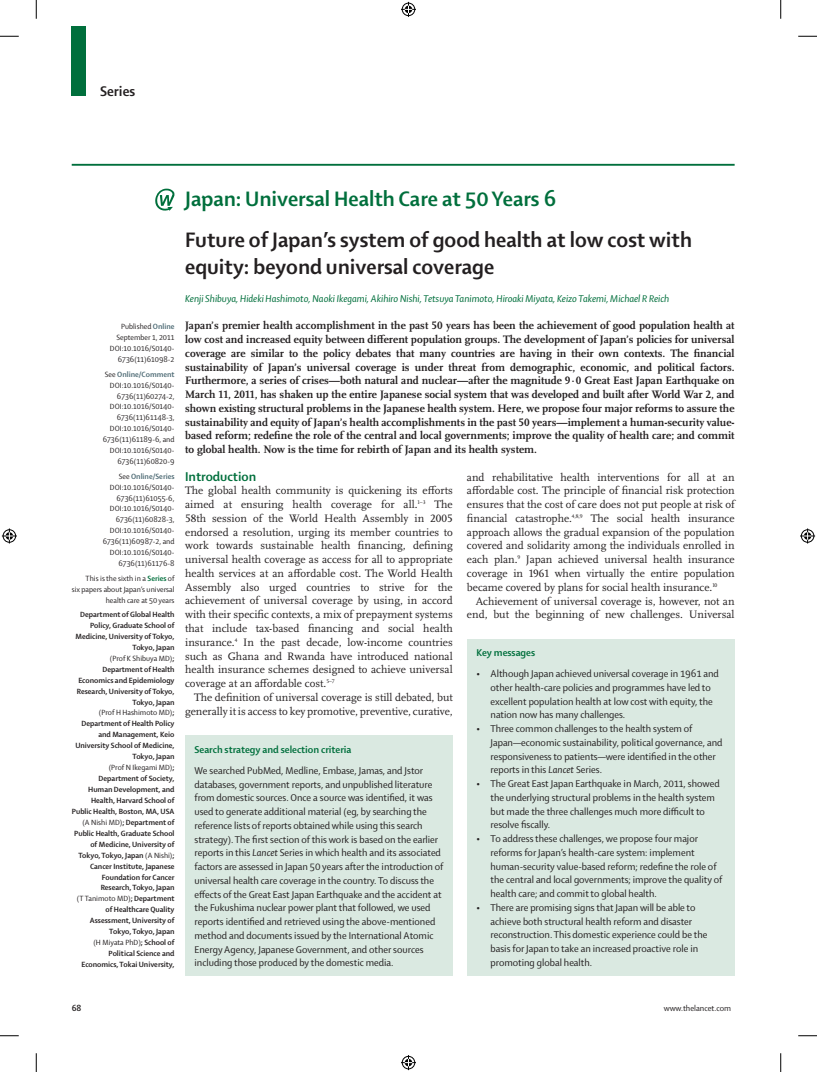
<style>
.page{position:relative;width:817px;height:1072px;background:#fff}
.page>*{position:absolute;margin:0;border:0;box-sizing:border-box;transform-origin:0 0}
.t1{font:700 22.5px/27.5px "Shaker 2 Lancet";color:#231f20}
.t2{font:700 22.5px "Shaker 2 Lancet";color:#006f3c}
.t3{font:700 15px "Shaker 2 Lancet";color:#231f20}
.t4{font:700 13.75px "Shaker 2 Lancet";color:#006f3c}
.t5{font:11.25px/13.8px "Scala Lancet Pro";letter-spacing:-.005em;color:#231f20;text-align:justify}
.t6{font:700 11.25px/13.8px "Scala Lancet Pro";color:#231f20;text-align:justify}
.t7{font:10.62px/13.8px "Shaker 2 Lancet";color:#231f20}
.t8{font:italic 10.62px "Shaker 2 Lancet";color:#006f3c}
.t9{font:700 10.62px "Shaker 2 Lancet";color:#006f3c}
.t10{font:8.75px "Shaker 2 Lancet";color:#231f20}
.t11{font:700 8.75px "Shaker 2 Lancet";color:#231f20}
.t12{font:700 8.12px/10.9px "Shaker 2 Lancet";color:#231f20;text-align:right}
.t13{font:8.12px/10.9px "Shaker 2 Lancet";color:#231f20;text-align:right}
.s1{font-weight:700;color:#4d6a74}
.s2{font-weight:700;color:#006f3c}
.s3{font-weight:400}
.s4{font-style:italic}
</style>
<div class="page">
<div style="left:72px;top:26px;width:14px;height:70px;background:#006f3c"></div>
<hr style="left:72px;top:164px;width:662px;height:2px;background:#006f3c">
<div style="left:467px;top:639px;width:267px;height:336px;background:#dae9e1"></div>
<div style="left:185px;top:735px;width:268px;height:241px;background:#dae9e1"></div>
<svg style="left:155px;top:189px;width:20px;height:22px"></svg>
<svg style="left:0;top:35px;width:19px;height:2px"></svg>
<svg style="left:798px;top:35px;width:19px;height:2px"></svg>
<svg style="left:0;top:1035px;width:19px;height:1px"></svg>
<svg style="left:798px;top:1035px;width:19px;height:1px"></svg>
<svg style="left:35px;top:0;width:2px;height:19px"></svg>
<svg style="left:35px;top:1053px;width:2px;height:19px"></svg>
<svg style="left:780px;top:0;width:1px;height:19px"></svg>
<svg style="left:780px;top:1053px;width:1px;height:19px"></svg>
<svg style="left:401px;top:2px;width:15px;height:15px"></svg>
<svg style="left:401px;top:1055px;width:15px;height:15px"></svg>
<svg style="left:2px;top:528px;width:15px;height:15px"></svg>
<svg style="left:800px;top:528px;width:15px;height:15px"></svg>
<h2 class="t3" style="left:100px;top:81px;width:37px">Series</h2>
<p class="t13" style="left:110px;top:321px;width:66px">Published <span class="s1">Online<br></span>September 1, 2011<br>DOI:10.1016/S0140-<br>6736(11)61098-2</p>
<p class="t13" style="left:103px;top:368px;width:73px">See <span class="s1">Online/Comment<br></span>DOI:10.1016/S0140-<br>6736(11)60274-2,<br>DOI:10.1016/S0140-<br>6736(11)61148-3,<br>DOI:10.1016/S0140-<br>6736(11)61189-6, and<br>DOI:10.1016/S0140-<br>6736(11)60820-9</p>
<p class="t13" style="left:103px;top:470px;width:73px">See <span class="s1">Online/Series<br></span>DOI:10.1016/S0140-<br>6736(11)61055-6,<br>DOI:10.1016/S0140-<br>6736(11)60828-3,<br>DOI:10.1016/S0140-<br>6736(11)60987-2, and<br>DOI:10.1016/S0140-<br>6736(11)61176-8</p>
<p class="t13" style="left:72px;top:572px;width:104px">This is the sixth in a <span class="s2">Series</span> of<br>six papers about Japan’s universal health care at 50 years</p>
<p class="t12" style="left:72px;top:608px;width:104px">Department of Global Health<br>Policy, Graduate School of<br>Medicine, University of Tokyo,<br>Tokyo, Japan<br><span class="s3">(Prof K Shibuya MD)</span>;<br>Department of Health<br>Economics and Epidemiology<br>Research, University of Tokyo,<br>Tokyo, Japan<br><span class="s3">(Prof H Hashimoto MD)</span>;<br>Department of Health Policy and Management, Keio<br>University School of Medicine,<br>Tokyo, Japan<br><span class="s3">(Prof N Ikegami MD)</span>;<br>Department of Society,<br>Human Development, and<br>Health, Harvard School of<br>Public Health, Boston, MA, USA <span class="s3">(A Nishi MD)</span>; Department of<br>Public Health, Graduate School of Medicine, University of<br>Tokyo, Tokyo, Japan <span class="s3">(A Nishi)</span>;<br>Cancer Institute, Japanese<br>Foundation for Cancer<br>Research, Tokyo, Japan<br><span class="s3">(T Tanimoto MD)</span>; Department of Healthcare Quality<br>Assessment, University of<br>Tokyo, Tokyo, Japan<br><span class="s3">(H Miyata PhD)</span>; School of<br>Political Science and<br>Economics, Tokai University,</p>
<h1 class="t2" style="left:185px;top:184px;width:372px">Japan: Universal Health Care at 50 Years 6</h1>
<h1 class="t1" style="left:185px;top:225px;width:508px">Future of Japan’s system of good health at low cost with equity: beyond universal coverage</h1>
<p class="t8" style="left:185px;top:291px;width:485px">Kenji Shibuya, Hideki Hashimoto, Naoki Ikegami, Akihiro Nishi, Tetsuya Tanimoto, Hiroaki Miyata, Keizo Takemi, Michael R Reich</p>
<p class="t6" style="left:185px;top:319px;width:551px">Japan’s premier health accomplishment in the past 50 years has been the achievement of good population health at low cost and increased equity between different population groups. The development of Japan’s policies for universal coverage are similar to the policy debates that many countries are having in their own contexts. The financial sustainability of Japan’s universal coverage is under threat from demographic, economic, and political factors.<br>Furthermore, a series of crises—both natural and nuclear—after the magnitude 9·0 Great East Japan Earthquake on March 11, 2011, has shaken up the entire Japanese social system that was developed and built after World War 2, and shown existing structural problems in the Japanese health system. Here, we propose four major reforms to assure the sustainability and equity of Japan’s health accomplishments in the past 50 years—implement a human-security value&shy;based reform; redefine the role of the central and local governments; improve the quality of health care; and commit to global health. Now is the time for rebirth of Japan and its health system.</p>
<p class="t4" style="left:185px;top:467px;width:73px">Introduction</p>
<p class="t5" style="left:185px;top:484px;width:269px">The global health community is quickening its efforts aimed at ensuring health coverage for all.<sup>1–3</sup> The 58th session of the World Health Assembly in 2005 endorsed a resolution, urging its member countries to work towards sustainable health financing, defining universal health coverage as access for all to appropriate health services at an affordable cost. The World Health Assembly also urged countries to strive for the achievement of universal coverage by using, in accord with their specific contexts, a mix of prepayment systems that include tax-based financing and social health insurance.<sup>4</sup> In the past decade, low-income countries such as Ghana and Rwanda have introduced national health insurance schemes designed to achieve universal coverage at an affordable cost.<sup>5–7</sup></p>
<p class="t5" style="left:185px;top:690px;width:269px;text-align:right">The definition of universal coverage is still debated, but generally it is access to key promotive, preventive, curative,</p>
<p class="t5" style="left:467px;top:470px;width:269px">and rehabilitative health interventions for all at an affordable cost. The principle of financial risk protection ensures that the cost of care does not put people at risk of financial catastrophe.<sup>4,8,9</sup> The social health insurance approach allows the gradual expansion of the population covered and solidarity among the individuals enrolled in each plan.<sup>9</sup> Japan achieved universal health insurance coverage in 1961 when virtually the entire population became covered by plans for social health insurance.<sup>10</sup></p>
<p class="t5" style="left:467px;top:594px;width:269px;text-align:right">Achievement of universal coverage is, however, not an end, but the beginning of new challenges. Universal</p>
<p class="t9" style="left:476px;top:646px;width:60px">Key messages</p>
<p class="t7" style="left:490px;top:666px;width:230px;text-indent:-14px">• Although Japan achieved universal coverage in 1961 and other health-care policies and programmes have led to excellent population health at low cost with equity, the nation now has many challenges.</p>
<p class="t7" style="left:490px;top:721px;width:233px;text-indent:-14px">• Three common challenges to the health system of Japan—economic sustainability, political governance, and responsiveness to patients—were identified in the other reports in this <span class="s4">Lancet</span> Series.</p>
<p class="t7" style="left:490px;top:776px;width:231px;text-indent:-14px">• The Great East Japan Earthquake in March, 2011, showed the underlying structural problems in the health system but made the three challenges much more difficult to resolve fiscally.</p>
<p class="t7" style="left:490px;top:831px;width:233px;text-indent:-14px">• To address these challenges, we propose four major reforms for Japan’s health-care system: implement human-security value-based reform; redefine the role of the central and local governments; improve the quality of health care; and commit to global health.</p>
<p class="t7" style="left:490px;top:900px;width:218px;text-indent:-14px">• There are promising signs that Japan will be able to achieve both structural health reform and disaster reconstruction. This domestic experience could be the basis for Japan to take an increased proactive role in promoting global health.</p>
<p class="t9" style="left:194px;top:742px;width:158px">Search strategy and selection criteria</p>
<p class="t7" style="left:194px;top:763px;width:250px">We searched PubMed, Medline, Embase, Jamas, and Jstor databases, government reports, and unpublished literature from domestic sources. Once a source was identified, it was used to generate additional material (eg, by searching the reference lists of reports obtained while using this search strategy). The first section of this work is based on the earlier reports in this <span class="s4">Lancet</span> Series in which health and its associated factors are assessed in Japan 50 years after the introduction of universal health care coverage in the country. To discuss the effects of the Great East Japan Earthquake and the accident at the Fukushima nuclear power plant that followed, we used reports identified and retrieved using the above-mentioned method and documents issued by the International Atomic Energy Agency, Japanese Government, and other sources including those produced by the domestic media.</p>
<p class="t11" style="left:72px;top:1002px;width:11px">68</p>
<p class="t10" style="left:663px;top:1002px;width:69px">www.thelancet.com</p>
</div>
